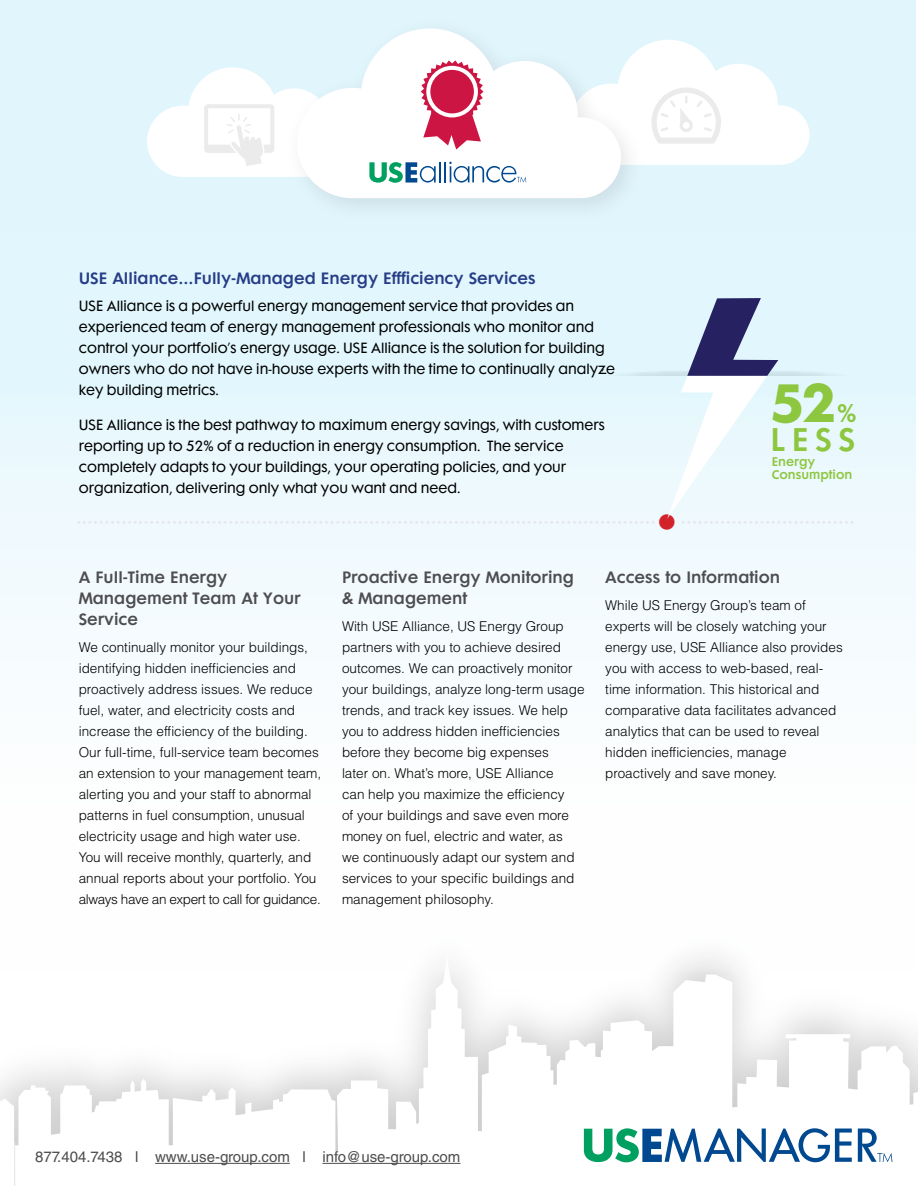
<style>
.page{position:relative;width:918px;height:1188px;background:#fff}
.page>*{position:absolute;margin:0;border:0;box-sizing:border-box;transform-origin:0 0}
.t1{font:49.05px "Cg Futura Maxi Bd";color:#8dc63f}
.t2{font:29.85px "Cg Futura Maxi De";color:#8dc63f}
.t3{font:15px/21px "Cg Futura Maxi De";color:#4d4d4f}
.t4{font:15px "Cg Futura Maxi De";color:#263c86}
.t5{font:15px "Helvetica LT Std";color:#4d4d4f}
.t6{font:300 13.5px/21px "Helvetica LT Std";color:#000}
.t7{font:13.5px/21px "Cg Futura Maxi Bk";color:#000}
.t8{font:11.4px/13.6px "Cg Futura Maxi De";color:#8dc63f}
.t9{font:7.5px "Cg Futura Maxi Lt";color:#e6e7e8}
.s1{font-family:"Cg Futura Maxi De";font-size:23.55px}
.s2{font-family:"Cg Futura Maxi Bd";font-size:42px;color:#d2232a}
</style>
<div class="page">
<svg style="left:0;top:972px;width:918px;height:214px"></svg>
<div style="left:0;top:0;width:916px;height:972px;background:linear-gradient(to bottom,#daf3fd,#fff)"></div>
<div style="left:283px;top:15px;width:364px;height:209px;background:#000;opacity:.1"></div>
<svg style="left:297px;top:28px;width:324px;height:170px"></svg>
<svg style="left:602px;top:298px;width:254px;height:221px;background:#dae9f2"></svg>
<svg style="left:858px;top:1129px;width:34px;height:33px"></svg>
<svg style="left:584px;top:1128px;width:268px;height:34px"></svg>
<svg style="left:421px;top:60px;width:63px;height:90px"></svg>
<div style="left:430px;top:70px;width:44px;height:43px;background:#cd1543;border-radius:50%"></div>
<hr style="left:439px;top:162px;width:2px;height:20px;background:#004990">
<hr style="left:444px;top:162px;width:2px;height:20px;background:#004990">
<svg style="left:369px;top:162px;width:67px;height:21px"></svg>
<svg style="left:449px;top:162px;width:77px;height:21px"></svg>
<svg style="left:147px;top:67px;width:209px;height:110px"></svg>
<svg style="left:571px;top:40px;width:239px;height:125px"></svg>
<div style="left:35px;top:1151px;width:503px;height:24px;background:#fff"></div>
<hr style="left:155px;top:1163px;width:135px;height:1px;background:#4d4d4f">
<hr style="left:322px;top:1163px;width:138px;height:1px;background:#4d4d4f">
<p class="t4" style="left:79px;top:269px;width:458px">USE Alliance...Fully-Managed Energy Effficiency Services</p>
<p class="t7" style="left:79px;top:296px;width:538px">USE Alliance is a powerful energy management service that provides an experienced team of energy management professionals who monitor and control your portfolio’s energy usage. USE Alliance is the solution for building owners who do not have in-house experts with the time to continually analyze key building metrics.</p>
<p class="t7" style="left:79px;top:415px;width:528px">USE Alliance is the best pathway to maximum energy savings, with customers reporting up to 52% of a reduction in energy consumption. The service completely adapts to your buildings, your operating policies, and your organization, delivering only what you want and need.</p>
<h1 class="t1" style="left:772px;top:371px;width:87px">52<span class="s1">%</span></h1>
<h2 class="t2" style="left:771px;top:421px;width:86px">LESS</h2>
<p class="t8" style="left:772px;top:455px;width:82px">Energy<br>Consumption</p>
<p class="t9" style="left:76px;top:518px;width:780px">•••••••••••••••••••••••••••••••••••••••••••••••••••••••••••••••••••••••••••••••••••••••••••••••••••••••<span class="s2">•</span> •••••••••••••••••••••••••••••••</p>
<p class="t3" style="left:79px;top:568px;width:224px">A Full-Time Energy<br>Management Team At Your<br>Service</p>
<p class="t6" style="left:79px;top:637px;width:244px">We continually monitor your buildings, identifying hidden inefficiencies and proactively address issues. We reduce fuel, water, and electricity costs and increase the efficiency of the building.<br>Our full-time, full-service team becomes an extension to your management team, alerting you and your staff to abnormal patterns in fuel consumption, unusual electricity usage and high water use.<br>You will receive monthly, quarterly, and annual reports about your portfolio. You always have an expert to call for guidance.</p>
<p class="t3" style="left:342px;top:568px;width:234px">Proactive Energy Monitoring &amp; Management</p>
<p class="t6" style="left:342px;top:616px;width:244px">With USE Alliance, US Energy Group partners with you to achieve desired outcomes. We can proactively monitor your buildings, analyze long-term usage trends, and track key issues. We help you to address hidden inefficiencies before they become big expenses<br>later on. What’s more, USE Alliance<br>can help you maximize the efficiency<br>of your buildings and save even more money on fuel, electric and water, as<br>we continuously adapt our system and services to your specific buildings and management philosophy.</p>
<p class="t3" style="left:605px;top:568px;width:176px">Access to Information</p>
<p class="t6" style="left:605px;top:595px;width:239px">While US Energy Group’s team of experts will be closely watching your energy use, USE Alliance also provides you with access to web-based, real&shy;time information. This historical and comparative data facilitates advanced analytics that can be used to reveal hidden inefficiencies, manage proactively and save money.</p>
<p class="t5" style="left:35px;top:1148px;width:427px">877.404.7438 l www.use-group.com l info@use-group.com</p>
</div>
